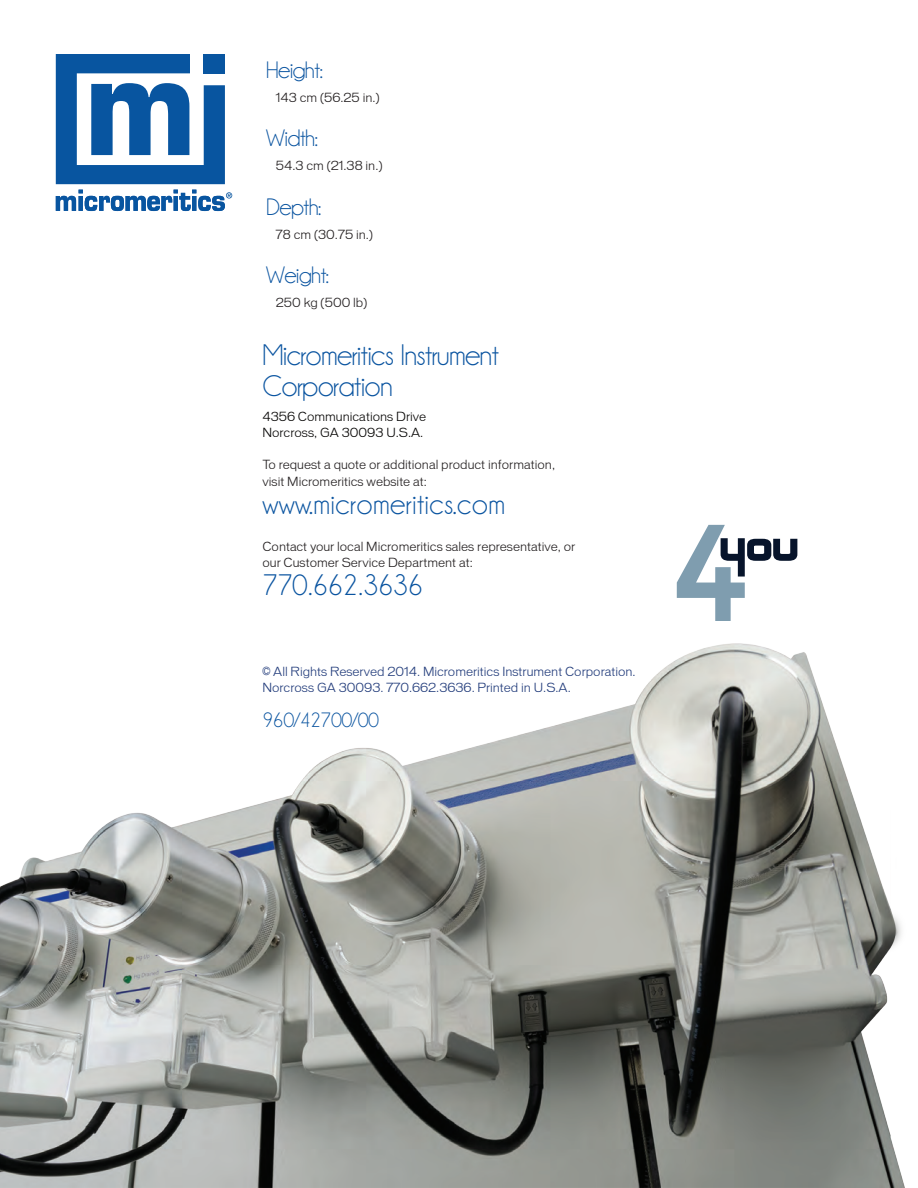
<style>
.page{position:relative;width:918px;height:1188px;background:#fff}
.page>*{position:absolute;margin:0;border:0;box-sizing:border-box;transform-origin:0 0}
.t1{font:30px/31.5px "Champagne&Limousines";letter-spacing:-.025em;color:#0a54a0}
.t2{font:30px "Champagne&Limousines";letter-spacing:.01em;color:#0a54a0}
.t3{font:24px "Champagne&Limousines";letter-spacing:-.025em;color:#0a54a0}
.t4{font:21px "Champagne&Limousines";letter-spacing:-.025em;color:#0a54a0}
.t5{font:100 12px/16.5px "Vonnes";color:#231f20}
.t6{font:100 12px/16.5px "Vonnes";color:#223c7b}
.t7{font:100 12px/16.5px "Vonnes";color:#070605}
</style>
<div class="page">
<img style="left:0;top:643px;width:905px;height:545px">
<svg style="left:56px;top:54px;width:169px;height:130px"></svg>
<svg style="left:56px;top:190px;width:176px;height:21px"></svg>
<svg style="left:677px;top:525px;width:120px;height:96px"></svg>
<h2 class="t3" style="left:266px;top:58px;width:58px">Height:</h2>
<p class="t5" style="left:276px;top:89px;width:105px">143 cm (56.25 in.)</p>
<h2 class="t3" style="left:266px;top:126px;width:53px">Width:</h2>
<p class="t5" style="left:276px;top:158px;width:108px">54.3 cm (21.38 in.)</p>
<h2 class="t3" style="left:266px;top:195px;width:57px">Depth:</h2>
<p class="t5" style="left:276px;top:226px;width:99px">78 cm (30.75 in.)</p>
<h2 class="t3" style="left:266px;top:263px;width:64px">Weight:</h2>
<p class="t5" style="left:276px;top:295px;width:93px">250 kg (500 lb)</p>
<h1 class="t1" style="left:262px;top:339px;width:238px">Micromeritics Instrument<br>Corporation</h1>
<p class="t7" style="left:262px;top:408px;width:165px">4356 Communications Drive<br>Norcross, GA 30093 U.S.A.</p>
<p class="t5" style="left:262px;top:457px;width:294px">To request a quote or additional product information, visit Micromeritics website at:</p>
<h1 class="t2" style="left:262px;top:489px;width:244px">www.micromeritics.com</h1>
<p class="t5" style="left:262px;top:538px;width:314px">Contact your local Micromeritics sales representative, or our Customer Service Department at:</p>
<h1 class="t1" style="left:262px;top:570px;width:163px">770.662.3636</h1>
<p class="t6" style="left:262px;top:663px;width:375px">© All Rights Reserved 2014. Micromeritics Instrument Corporation.<br>Norcross GA 30093. 770.662.3636. Printed in U.S.A.</p>
<h3 class="t4" style="left:262px;top:710px;width:118px">960/42700/00</h3>
</div>
